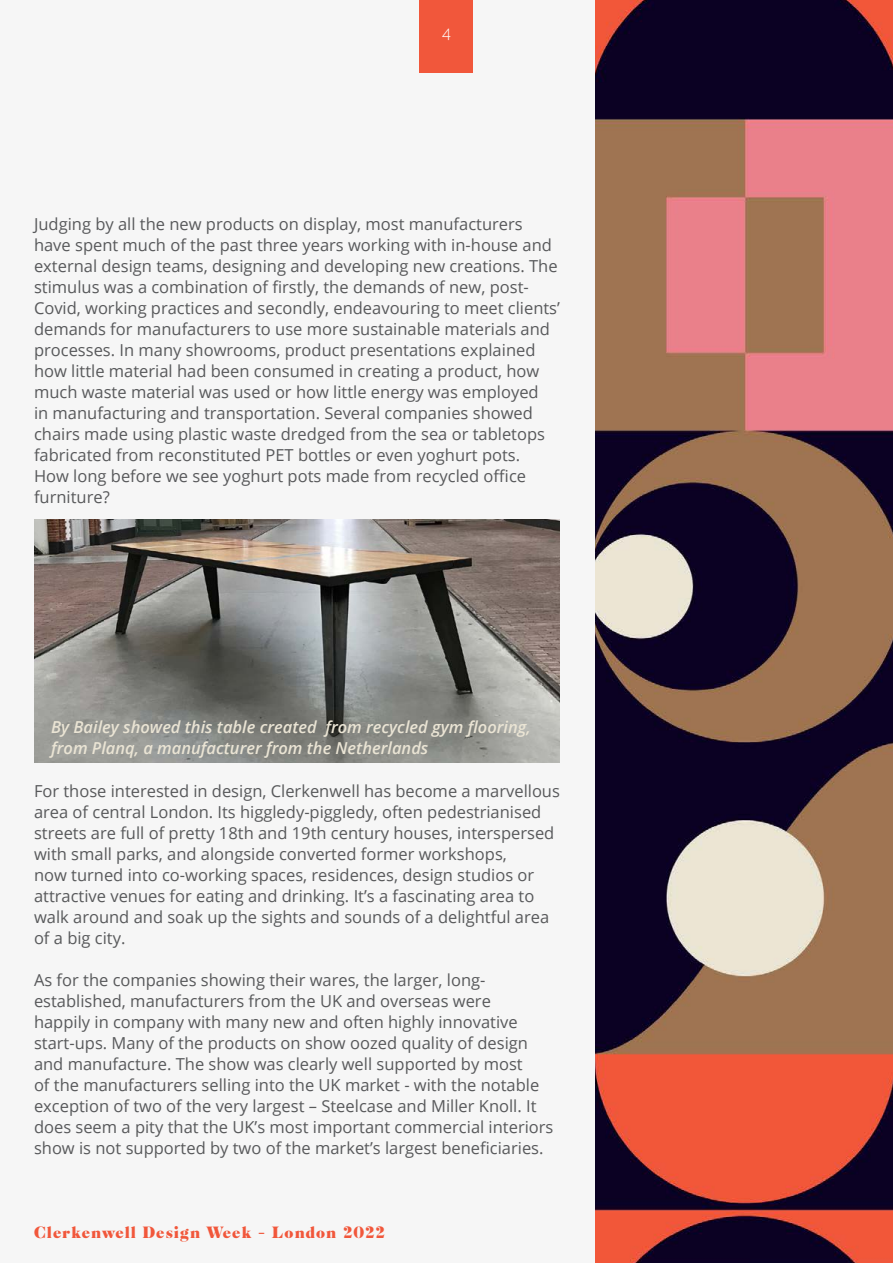
<style>
.page{position:relative;width:893px;height:1263px;background:#f6f6f6}
.page>*{position:absolute;margin:0;border:0;box-sizing:border-box;transform-origin:0 0}
.t1{font:16.5px/21px "Open Sans";color:#58595b}
.t2{font:italic 600 16.5px/21px "Open Sans";color:#eae4d4}
.t3{font:300 16.5px "Raleway";color:#fff}
.t4{font:15px "Cabernet JF";letter-spacing:.07em;color:#f1573b}
</style>
<div class="page">
<img style="left:596px;top:0;width:297px;height:1263px">
<div style="left:420px;top:0;width:53px;height:72px;background:#f1573b"></div>
<img style="left:34px;top:520px;width:526px;height:242px">
<p class="t3" style="left:442px;top:23px;width:10px">4</p>
<p class="t1" style="left:34px;top:213px;width:527px">Judging by all the new products on display, most manufacturers have spent much of the past three years working with in-house and external design teams, designing and developing new creations. The stimulus was a combination of firstly, the demands of new, post-Covid, working practices and secondly, endeavouring to meet clients’ demands for manufacturers to use more sustainable materials and processes. In many showrooms, product presentations explained how little material had been consumed in creating a product, how much waste material was used or how little energy was employed<br>in manufacturing and transportation. Several companies showed chairs made using plastic waste dredged from the sea or tabletops fabricated from reconstituted PET bottles or even yoghurt pots.<br>How long before we see yoghurt pots made from recycled office furniture?</p>
<p class="t2" style="left:51px;top:716px;width:481px">By Bailey showed this table created from recycled gym flooring, from Planq, a manufacturer from the Netherlands</p>
<p class="t1" style="left:34px;top:780px;width:527px">For those interested in design, Clerkenwell has become a marvellous area of central London. Its higgledy-piggledy, often pedestrianised streets are full of pretty 18th and 19th century houses, interspersed with small parks, and alongside converted former workshops,<br>now turned into co-working spaces, residences, design studios or attractive venues for eating and drinking. It’s a fascinating area to walk around and soak up the sights and sounds of a delightful area of a big city.</p>
<p class="t1" style="left:34px;top:969px;width:521px">As for the companies showing their wares, the larger, long&shy;established, manufacturers from the UK and overseas were<br>happily in company with many new and often highly innovative start-ups. Many of the products on show oozed quality of design and manufacture. The show was clearly well supported by most<br>of the manufacturers selling into the UK market - with the notable exception of two of the very largest – Steelcase and Miller Knoll. It does seem a pity that the UK’s most important commercial interiors show is not supported by two of the market’s largest beneficiaries.</p>
<p class="t4" style="left:34px;top:1221px;width:352px">Clerkenwell Design Week – London 2022</p>
</div>
